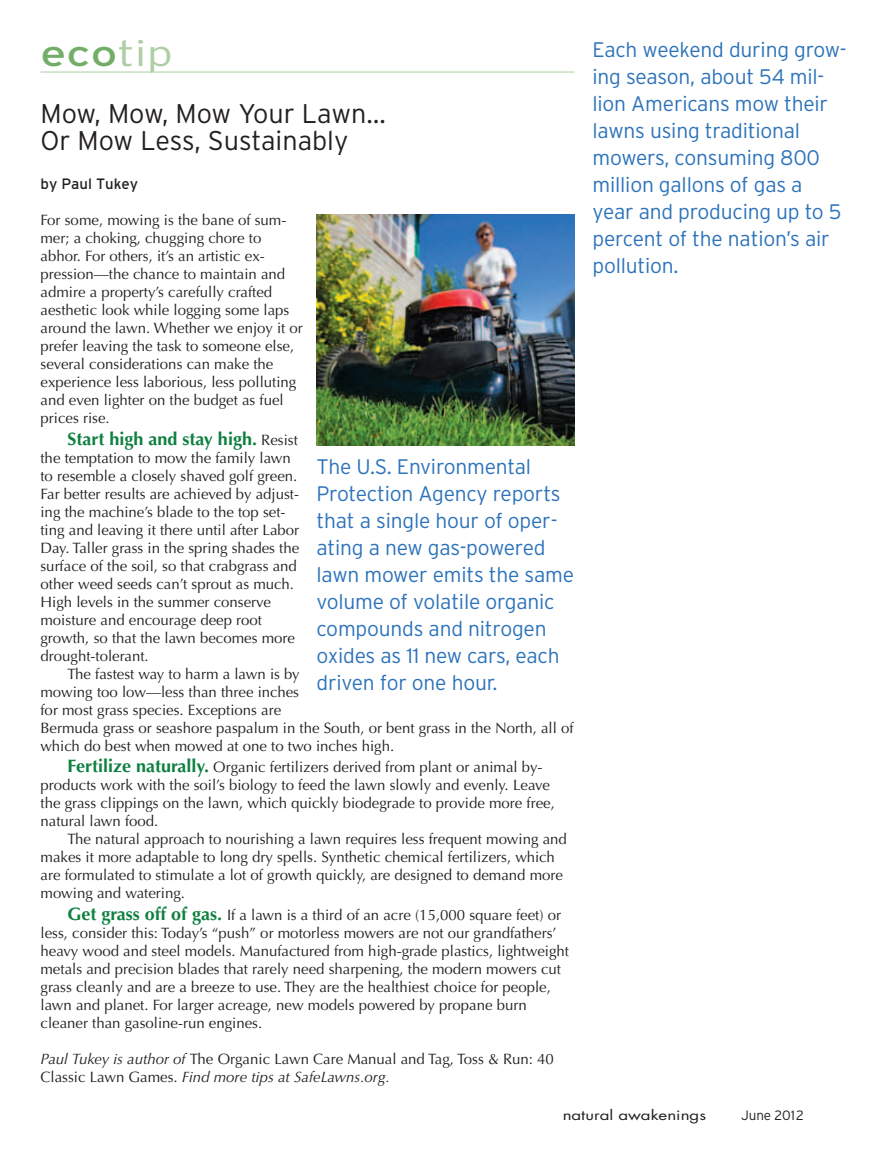
<style>
.page{position:relative;width:891px;height:1161px;background:#fff}
.page>*{position:absolute;margin:0;border:0;box-sizing:border-box;transform-origin:0 0}
.t1{font:36px "Interstate";color:#73ae69;scale:1.3 1}
.t2{font:300 27px/27px "Interstate";color:#231f20}
.t3{font:300 21px/27px "Interstate";letter-spacing:-.01em;color:#2d73ba}
.t4{font:700 18px "Optima";color:#0d803f}
.t5{font:15px/18px "Optima";color:#231f20}
.t6{font:15px "Interstate";color:#231f20}
.t7{font:13.5px "Futura Std";color:#231f20;scale:1.25 1}
.t8{font:300 13.5px "Interstate";letter-spacing:-.01em;color:#231f20}
.s1{font-weight:300;color:#aecea5}
.s2{font-weight:400;font-size:15px;color:#231f20}
.s3{font-weight:700;font-size:18px;color:#0d803f}
.s4{font-style:italic}
</style>
<div class="page">
<hr style="left:40px;top:72px;width:534px;height:1px;background:#aecea5">
<img style="left:316px;top:214px;width:259px;height:232px">
<h1 class="t1" style="left:40px;top:34px;width:103px">eco<span class="s1">tip</span></h1>
<h2 class="t2" style="left:40px;top:100px;width:347px">Mow, Mow, Mow Your Lawn…<br>Or Mow Less, Sustainably</h2>
<p class="t6" style="left:40px;top:176px;width:99px">by Paul Tukey</p>
<p class="t5" style="left:40px;top:211px;width:264px">For some, mowing is the bane of sum&shy;mer; a choking, chugging chore to abhor. For others, it’s an artistic ex&shy;pression—the chance to maintain and admire a property’s carefully crafted aesthetic look while logging some laps around the lawn. Whether we enjoy it or prefer leaving the task to someone else, several considerations can make the experience less laborious, less polluting and even lighter on the budget as fuel prices rise.</p>
<p class="t4" style="left:68px;top:428px;width:232px">Start high and stay high. <span class="s2">Resist</span></p>
<p class="t5" style="left:40px;top:449px;width:260px">the temptation to mow the family lawn to resemble a closely shaved golf green.<br>Far better results are achieved by adjust&shy;ing the machine’s blade to the top set&shy;ting and leaving it there until after Labor Day. Taller grass in the spring shades the surface of the soil, so that crabgrass and other weed seeds can’t sprout as much.<br>High levels in the summer conserve moisture and encourage deep root growth, so that the lawn becomes more drought-tolerant.</p>
<p class="t5" style="left:40px;top:665px;width:535px;text-indent:27px">The fastest way to harm a lawn is by<br>mowing too low—less than three inches<br>for most grass species. Exceptions are<br>Bermuda grass or seashore paspalum in the South, or bent grass in the North, all of which do best when mowed at one to two inches high.</p>
<p class="t5" style="left:41px;top:759px;width:516px;text-indent:27px"><span class="s3">Fertilize naturally.</span> Organic fertilizers derived from plant or animal by&shy;products work with the soil’s biology to feed the lawn slowly and evenly. Leave the grass clippings on the lawn, which quickly biodegrade to provide more free, natural lawn food.</p>
<p class="t5" style="left:41px;top:831px;width:528px;text-indent:27px">The natural approach to nourishing a lawn requires less frequent mowing and makes it more adaptable to long dry spells. Synthetic chemical fertilizers, which are formulated to stimulate a lot of growth quickly, are designed to demand more mowing and watering.</p>
<p class="t5" style="left:41px;top:906px;width:530px;text-indent:27px"><span class="s3">Get grass off of gas.</span> If a lawn is a third of an acre (15,000 square feet) or less, consider this: Today’s “push” or motorless mowers are not our grandfathers’ heavy wood and steel models. Manufactured from high-grade plastics, lightweight metals and precision blades that rarely need sharpening, the modern mowers cut grass cleanly and are a breeze to use. They are the healthiest choice for people, lawn and planet. For larger acreage, new models powered by propane burn cleaner than gasoline-run engines.</p>
<p class="t5" style="left:41px;top:1050px;width:515px"><span class="s4">Paul Tukey is author of</span> The Organic Lawn Care Manual and Tag, Toss &amp; Run: 40<br>Classic Lawn Games. <span class="s4">Find more tips at SafeLawns.org.</span></p>
<h3 class="t3" style="left:316px;top:452px;width:259px">The U.S. Environmental<br>Protection Agency reports that a single hour of oper&shy;ating a new gas-powered lawn mower emits the same volume of volatile organic compounds and nitrogen oxides as 11 new cars, each driven for one hour.</h3>
<h3 class="t3" style="left:593px;top:36px;width:256px">Each weekend during grow&shy;ing season, about 54 mil&shy;lion Americans mow their lawns using traditional mowers, consuming 800 million gallons of gas a year and producing up to 5 percent of the nation’s air pollution.</h3>
<p class="t7" style="left:563px;top:1106px;width:116px">natural awakenings</p>
<p class="t8" style="left:741px;top:1108px;width:64px">June 2012</p>
</div>
